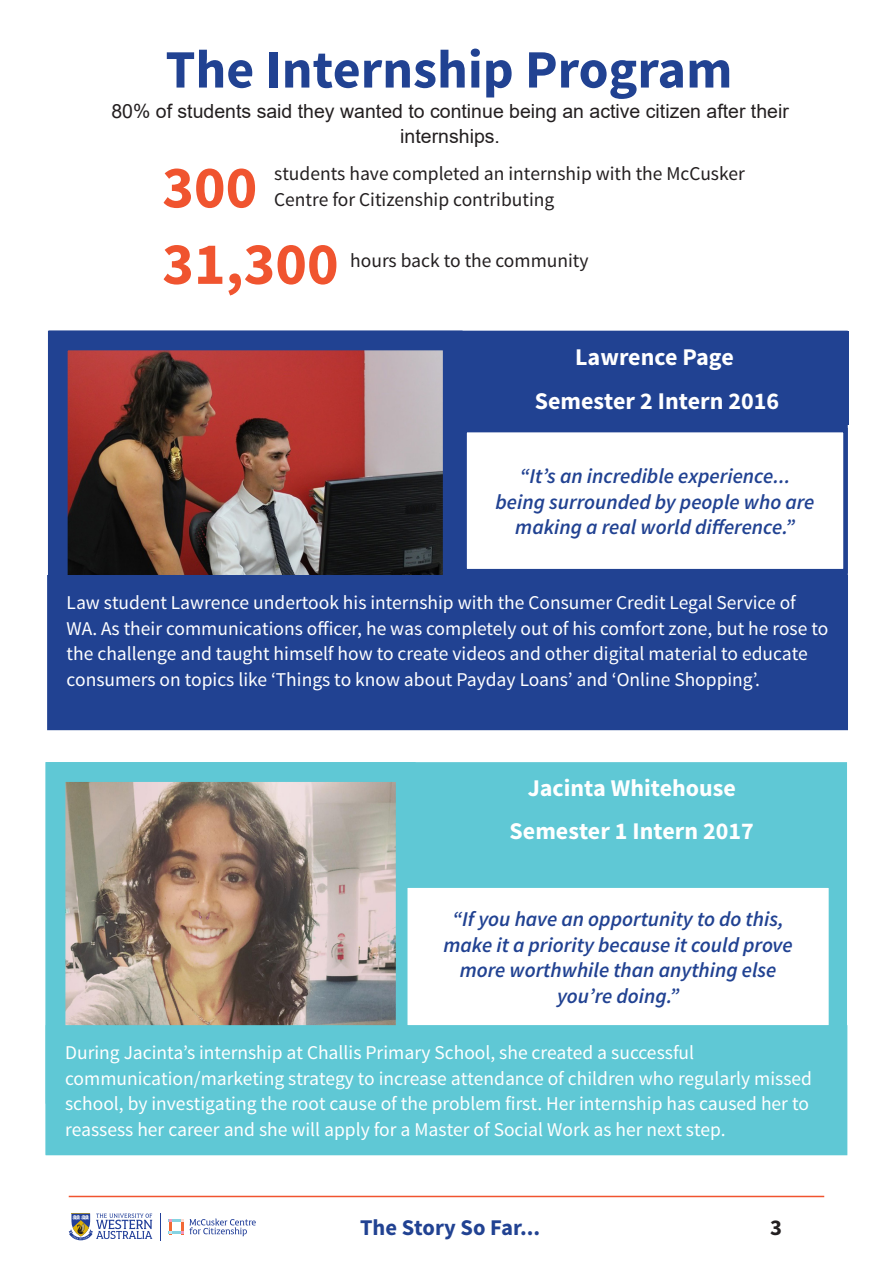
<style>
.page{position:relative;width:893px;height:1263px;background:#fff}
.page>*{position:absolute;margin:0;border:0;box-sizing:border-box;transform-origin:0 0}
.Body_copy{font:700 60px "Source Sans Pro";color:#f0542f}
.t1{font:700 54px "Source Sans Pro";color:#214292}
.Subheading{font:700 24px "Source Sans Pro";color:#fff}
.t2{font:700 22.5px "Source Sans Pro";color:#214292}
.t3{font:700 22.5px "Source Sans Pro";color:#231f20}
.Quotes{font:italic 600 21px/25.5px "Source Sans Pro";color:#214292;text-align:center}
.Body_copy-2{font:19.5px/25.5px "Source Sans Pro";color:#fff}
.Body_copy-3{font:19.5px/25.5px "Source Sans Pro";color:#231f20}
.t4{font:19.5px/25.5px "Arial";color:#231f20;text-align:center}
</style>
<div class="page">
<div style="left:46px;top:762px;width:801px;height:393px;background:#5fc8d5;border:2px solid #5fc8d5"></div>
<img style="left:67px;top:783px;width:328px;height:242px">
<div style="left:405px;top:886px;width:426px;height:142px;background:#fff"></div>
<div style="left:403px;top:883px;width:430px;height:147px;border:4px solid #5fc8d5"></div>
<div style="left:417px;top:763px;width:430px;height:91px;background:#5fc8d5"></div>
<div style="left:46px;top:1025px;width:801px;height:130px;border:4px solid #5fc8d5"></div>
<hr style="left:69px;top:1196px;width:755px;height:1px;background:#f0542f">
<hr style="left:169px;top:1219px;width:3px;height:15px;background:#f26935">
<hr style="left:169px;top:1231px;width:15px;height:3px;background:#85d3e1">
<hr style="left:169px;top:1219px;width:15px;height:3px;background:#85d3e1">
<svg style="left:181px;top:1218px;width:75px;height:18px"></svg>
<svg style="left:69px;top:1213px;width:83px;height:27px"></svg>
<svg style="left:160px;top:1213px;width:1px;height:27px"></svg>
<img style="left:69px;top:352px;width:373px;height:223px">
<div style="left:48px;top:331px;width:415px;height:340px;border:20px solid #214292"></div>
<div style="left:462px;top:428px;width:386px;height:145px;border:4px solid #214292"></div>
<div style="left:460px;top:332px;width:389px;height:93px;background:#214292"></div>
<div style="left:49px;top:577px;width:797px;height:151px;background:#214292"></div>
<div style="left:47px;top:575px;width:801px;height:155px;border:4px solid #214292"></div>
<p class="t1" style="left:165px;top:35px;width:568px">The Internship Program</p>
<p class="t4" style="left:111px;top:98px;width:679px">80% of students said they wanted to continue being an active citizen after their internships.</p>
<p class="Body_copy-3" style="left:274px;top:161px;width:472px">students have completed an internship with the McCusker<br>Centre for Citizenship contributing</p>
<p class="Body_copy" style="left:162px;top:149px;width:97px">300</p>
<p class="Body_copy" style="left:162px;top:225px;width:178px">31,300</p>
<p class="Body_copy-3" style="left:350px;top:248px;width:240px">hours back to the community</p>
<p class="Subheading" style="left:575px;top:342px;width:160px">Lawrence Page</p>
<p class="Subheading" style="left:535px;top:386px;width:246px">Semester 2 Intern 2016</p>
<p class="Quotes" style="left:495px;top:463px;width:321px">“It’s an incredible experience... being surrounded by people who are making a real world difference.”</p>
<p class="Body_copy-2" style="left:67px;top:590px;width:763px">Law student Lawrence undertook his internship with the Consumer Credit Legal Service of WA. As their communications officer, he was completely out of his comfort zone, but he rose to the challenge and taught himself how to create videos and other digital material to educate consumers on topics like ‘Things to know about Payday Loans’ and ‘Online Shopping’.</p>
<p class="Subheading" style="left:528px;top:772px;width:210px">Jacinta Whitehouse</p>
<p class="Subheading" style="left:510px;top:816px;width:246px">Semester 1 Intern 2017</p>
<p class="Quotes" style="left:443px;top:906px;width:351px">“If you have an opportunity to do this, make it a priority because it could prove more worthwhile than anything else you’re doing.”</p>
<p class="Body_copy-2" style="left:65px;top:1040px;width:748px">During Jacinta’s internship at Challis Primary School, she created a successful communication/marketing strategy to increase attendance of children who regularly missed school, by investigating the root cause of the problem first. Her internship has caused her to reassess her career and she will apply for a Master of Social Work as her next step.</p>
<p class="t2" style="left:360px;top:1213px;width:182px">The Story So Far...</p>
<p class="t3" style="left:770px;top:1213px;width:13px">3</p>
</div>
